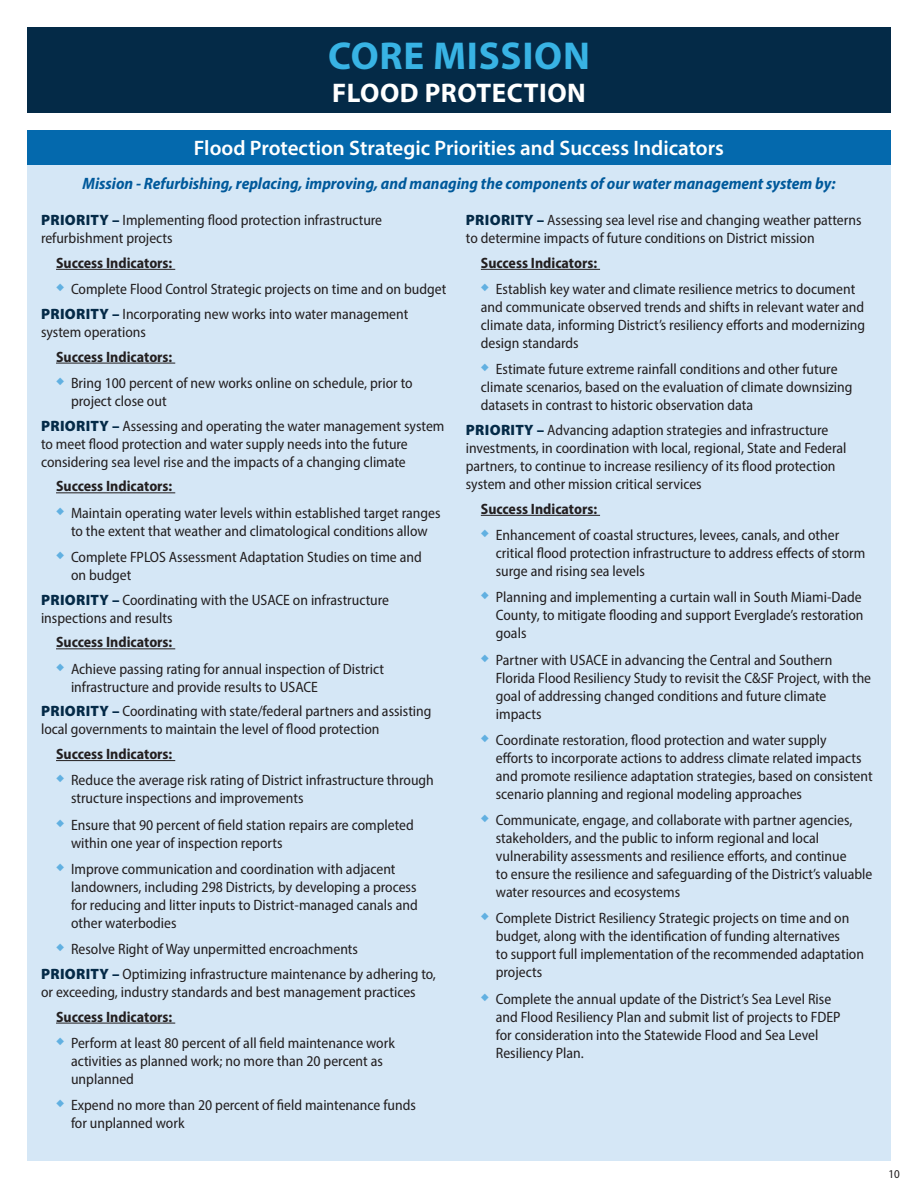
<style>
.page{position:relative;width:918px;height:1188px;background:#fff}
.page>*{position:absolute;margin:0;border:0;box-sizing:border-box;transform-origin:0 0}
.t1{font:700 39px "Myriad Pro";letter-spacing:.02em;color:#38b3e4}
.t2{font:700 27px "Myriad Pro";letter-spacing:.02em;color:#fff}
.t3{font:600 21px "Myriad Pro";color:#fff}
.t4{font:italic 700 semi-condensed 16.5px "Myriad Pro";color:#00599b}
.t5{font:semi-condensed 15px/18px "Myriad Pro";color:#231f20}
.t6{font:700 semi-condensed 15px "Myriad Pro";color:#231f20}
.t7{font:semi-condensed 12px "Myriad Pro";color:#231f20}
.s1{font-weight:900;font-stretch:normal;color:#042a47}
</style>
<div class="page">
<div style="left:27px;top:152px;width:864px;height:1009px;background:#d5e7f6"></div>
<hr style="left:56px;top:269px;width:119px;height:1px;background:#231f20">
<hr style="left:56px;top:363px;width:119px;height:1px;background:#231f20">
<hr style="left:56px;top:492px;width:119px;height:1px;background:#231f20">
<hr style="left:56px;top:648px;width:119px;height:1px;background:#231f20">
<hr style="left:56px;top:760px;width:119px;height:1px;background:#231f20">
<hr style="left:56px;top:1023px;width:119px;height:1px;background:#231f20">
<hr style="left:481px;top:269px;width:119px;height:1px;background:#231f20">
<hr style="left:481px;top:515px;width:119px;height:1px;background:#231f20">
<div style="left:27px;top:130px;width:864px;height:35px;background:#0469ad"></div>
<div style="left:27px;top:27px;width:864px;height:85px;background:#042a47"></div>
<h1 class="t1" style="left:328px;top:30px;width:263px">CORE MISSION</h1>
<h2 class="t2" style="left:332px;top:75px;width:255px">FLOOD PROTECTION</h2>
<h3 class="t3" style="left:194px;top:135px;width:532px">Flood Protection Strategic Priorities and Success Indicators</h3>
<p class="t4" style="left:83px;top:172px;width:755px">Mission - Refurbishing, replacing, improving, and managing the components of our water management system by:</p>
<p class="t5" style="left:41px;top:211px;width:343px"><span class="s1">PRIORITY –</span> Implementing flood protection infrastructure refurbishment projects</p>
<p class="t6" style="left:56px;top:253px;width:118px">Success Indicators:</p>
<p class="t5" style="left:41px;top:276px;width:407px;line-height:24.8px;text-indent:15px"><sup>◆</sup> Complete Flood Control Strategic projects on time and on budget<br><span class="s1">PRIORITY –</span> Incorporating new works into water management</p>
<p class="t5" style="left:41px;top:323px;width:107px">system operations</p>
<p class="t6" style="left:56px;top:347px;width:118px">Success Indicators:</p>
<p class="t5" style="left:71px;top:374px;width:343px;text-indent:-15px"><sup>◆</sup> Bring 100 percent of new works online on schedule, prior to project close out</p>
<p class="t5" style="left:41px;top:416px;width:405px"><span class="s1">PRIORITY –</span> Assessing and operating the water management system to meet flood protection and water supply needs into the future considering sea level rise and the impacts of a changing climate</p>
<p class="t6" style="left:56px;top:477px;width:118px">Success Indicators:</p>
<p class="t5" style="left:56px;top:503px;width:386px;text-align:center"><sup>◆</sup> Maintain operating water levels within established target ranges to the extent that weather and climatological conditions allow</p>
<p class="t5" style="left:71px;top:548px;width:352px;text-indent:-15px"><sup>◆</sup> Complete FPLOS Assessment Adaptation Studies on time and on budget</p>
<p class="t5" style="left:41px;top:590px;width:350px"><span class="s1">PRIORITY –</span> Coordinating with the USACE on infrastructure inspections and results</p>
<p class="t6" style="left:56px;top:633px;width:118px">Success Indicators:</p>
<p class="t5" style="left:71px;top:659px;width:315px;text-indent:-15px"><sup>◆</sup> Achieve passing rating for annual inspection of District infrastructure and provide results to USACE</p>
<p class="t5" style="left:41px;top:702px;width:392px"><span class="s1">PRIORITY –</span> Coordinating with state/federal partners and assisting local governments to maintain the level of flood protection</p>
<p class="t6" style="left:56px;top:744px;width:118px">Success Indicators:</p>
<p class="t5" style="left:71px;top:771px;width:364px;text-indent:-15px"><sup>◆</sup> Reduce the average risk rating of District infrastructure through structure inspections and improvements</p>
<p class="t5" style="left:71px;top:815px;width:344px;text-indent:-15px"><sup>◆</sup> Ensure that 90 percent of field station repairs are completed within one year of inspection reports</p>
<p class="t5" style="left:71px;top:860px;width:348px;text-indent:-15px"><sup>◆</sup> Improve communication and coordination with adjacent landowners, including 298 Districts, by developing a process for reducing and litter inputs to District-managed canals and other waterbodies</p>
<p class="t5" style="left:41px;top:936px;width:396px;line-height:24.8px;text-indent:15px"><sup>◆</sup> Resolve Right of Way unpermitted encroachments<br><span class="s1">PRIORITY –</span> Optimizing infrastructure maintenance by adhering to,</p>
<p class="t5" style="left:41px;top:983px;width:376px">or exceeding, industry standards and best management practices</p>
<p class="t6" style="left:56px;top:1007px;width:118px">Success Indicators:</p>
<p class="t5" style="left:71px;top:1034px;width:325px;text-indent:-15px"><sup>◆</sup> Perform at least 80 percent of all field maintenance work activities as planned work; no more than 20 percent as unplanned</p>
<p class="t5" style="left:71px;top:1096px;width:346px;text-indent:-15px"><sup>◆</sup> Expend no more than 20 percent of field maintenance funds for unplanned work</p>
<p class="t5" style="left:466px;top:211px;width:397px"><span class="s1">PRIORITY –</span> Assessing sea level rise and changing weather patterns to determine impacts of future conditions on District mission</p>
<p class="t6" style="left:481px;top:253px;width:118px">Success Indicators:</p>
<p class="t5" style="left:481px;top:280px;width:386px"><sup>◆</sup> Establish key water and climate resilience metrics to document and communicate observed trends and shifts in relevant water and climate data, informing District’s resiliency efforts and modernizing design standards</p>
<p class="t5" style="left:481px;top:360px;width:373px"><sup>◆</sup> Estimate future extreme rainfall conditions and other future climate scenarios, based on the evaluation of climate downsizing datasets in contrast to historic observation data</p>
<p class="t5" style="left:466px;top:421px;width:382px"><span class="s1">PRIORITY –</span> Advancing adaption strategies and infrastructure investments, in coordination with local, regional, State and Federal partners, to continue to increase resiliency of its flood protection system and other mission critical services</p>
<p class="t6" style="left:481px;top:499px;width:118px">Success Indicators:</p>
<p class="t5" style="left:496px;top:526px;width:371px;text-indent:-15px"><sup>◆</sup> Enhancement of coastal structures, levees, canals, and other critical flood protection infrastructure to address effects of storm surge and rising sea levels</p>
<p class="t5" style="left:496px;top:588px;width:369px;text-align:justify;text-indent:-15px"><sup>◆</sup> Planning and implementing a curtain wall in South Miami-Dade County, to mitigate flooding and support Everglade’s restoration goals</p>
<p class="t5" style="left:496px;top:650px;width:377px;text-indent:-15px"><sup>◆</sup> Partner with USACE in advancing the Central and Southern Florida Flood Resiliency Study to revisit the C&amp;SF Project, with the goal of addressing changed conditions and future climate impacts</p>
<p class="t5" style="left:496px;top:731px;width:378px;text-indent:-15px"><sup>◆</sup> Coordinate restoration, flood protection and water supply<br>efforts to incorporate actions to address climate related impacts and promote resilience adaptation strategies, based on consistent scenario planning and regional modeling approaches</p>
<p class="t5" style="left:496px;top:811px;width:378px;text-indent:-15px"><sup>◆</sup> Communicate, engage, and collaborate with partner agencies, stakeholders, and the public to inform regional and local vulnerability assessments and resilience efforts, and continue<br>to ensure the resilience and safeguarding of the District’s valuable water resources and ecosystems</p>
<p class="t5" style="left:496px;top:909px;width:370px;text-indent:-15px"><sup>◆</sup> Complete District Resiliency Strategic projects on time and on budget, along with the identification of funding alternatives<br>to support full implementation of the recommended adaptation projects</p>
<p class="t5" style="left:496px;top:989px;width:346px;text-indent:-15px"><sup>◆</sup> Complete the annual update of the District’s Sea Level Rise and Flood Resiliency Plan and submit list of projects to FDEP for consideration into the Statewide Flood and Sea Level Resiliency Plan.</p>
<p class="t7" style="left:889px;top:1167px;width:13px">10</p>
</div>
